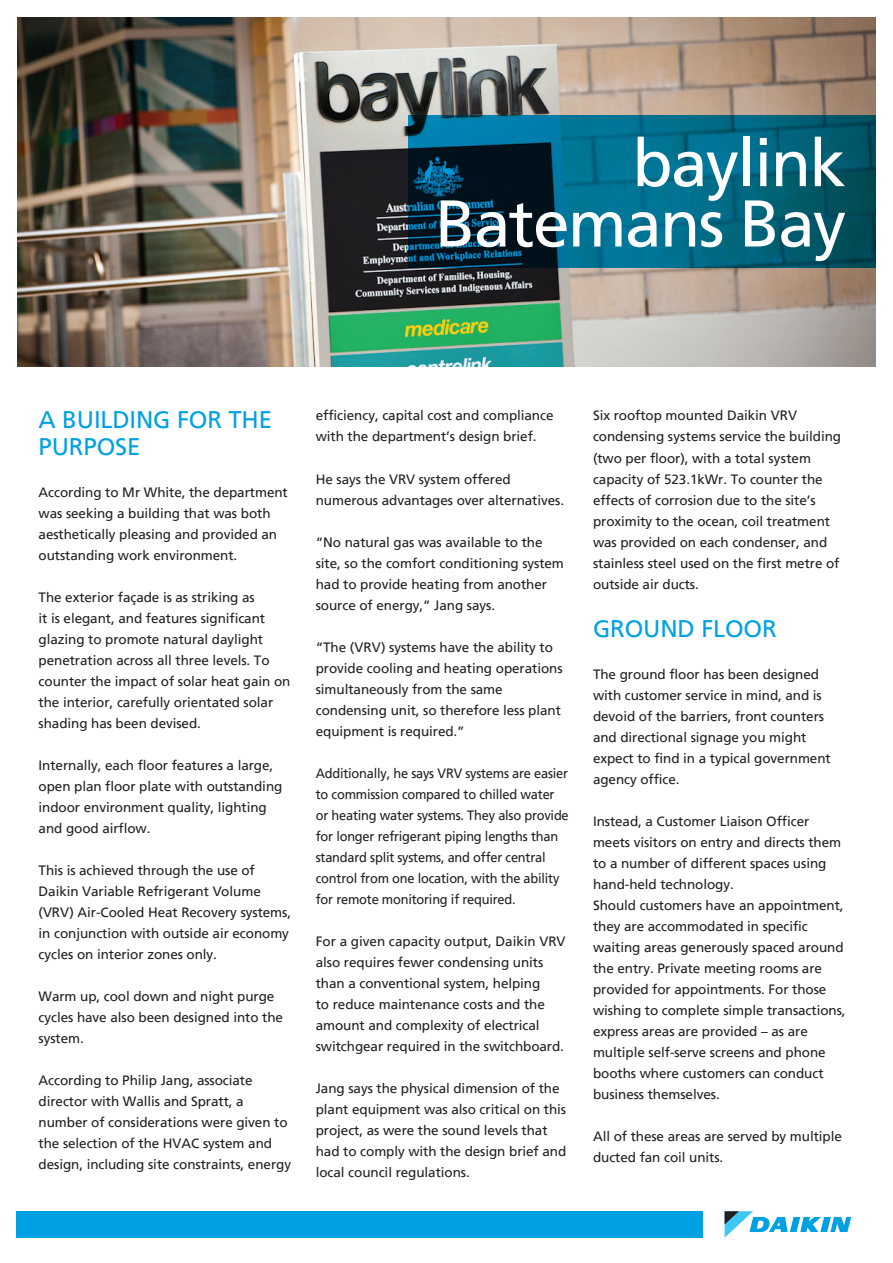
<style>
.page{position:relative;width:893px;height:1263px;background:#fff}
.page>*{position:absolute;margin:0;border:0;box-sizing:border-box;transform-origin:0 0}
.t1{font:66px "Frutiger LT";letter-spacing:-.025em;color:#fff}
.Body_Copy{font:24px/27px "Frutiger LT";letter-spacing:-.005em;color:#00a1e3}
.Body_Copy-2{font:13.5px/21px "Frutiger LT";letter-spacing:-.005em;color:#231f20}
.Body_Copy-3{font:13.5px/21px "Frutiger LT";letter-spacing:-.005em;color:#231f20;scale:.95 1}
</style>
<div class="page">
<img style="left:17px;top:17px;width:859px;height:350px">
<svg style="left:725px;top:1211px;width:126px;height:27px"></svg>
<div style="left:16px;top:1211px;width:686px;height:27px;background:#00a1e3"></div>
<svg style="left:408px;top:116px;width:468px;height:152px;background:#00566f"></svg>
<p class="t1" style="left:632px;top:124px;width:215px">baylink</p>
<p class="t1" style="left:435px;top:185px;width:412px">Batemans Bay</p>
<p class="Body_Copy" style="left:39px;top:407px;width:235px">A BUILDING FOR THE<br>PURPOSE</p>
<p class="Body_Copy-2" style="left:39px;top:482px;width:251px">According to Mr White, the department was seeking a building that was both aesthetically pleasing and provided an outstanding work environment.</p>
<p class="Body_Copy-2" style="left:39px;top:587px;width:253px">The exterior façade is as striking as<br>it is elegant, and features significant glazing to promote natural daylight penetration across all three levels. To counter the impact of solar heat gain on the interior, carefully orientated solar shading has been devised.</p>
<p class="Body_Copy-2" style="left:39px;top:755px;width:245px">Internally, each floor features a large, open plan floor plate with outstanding indoor environment quality, lighting and good airflow.</p>
<p class="Body_Copy-2" style="left:39px;top:860px;width:254px">This is achieved through the use of Daikin Variable Refrigerant Volume (VRV) Air-Cooled Heat Recovery systems, in conjunction with outside air economy cycles on interior zones only.</p>
<p class="Body_Copy-2" style="left:39px;top:986px;width:246px">Warm up, cool down and night purge cycles have also been designed into the system.</p>
<p class="Body_Copy-2" style="left:39px;top:1070px;width:254px">According to Philip Jang, associate director with Wallis and Spratt, a number of considerations were given to the selection of the HVAC system and design, including site constraints, energy</p>
<p class="Body_Copy-2" style="left:316px;top:405px;width:239px">efficiency, capital cost and compliance with the department’s design brief.</p>
<p class="Body_Copy-2" style="left:316px;top:468px;width:250px">He says the VRV system offered numerous advantages over alternatives.</p>
<p class="Body_Copy-2" style="left:316px;top:531px;width:250px">“No natural gas was available to the site, so the comfort conditioning system had to provide heating from another source of energy,” Jang says.</p>
<p class="Body_Copy-2" style="left:316px;top:636px;width:248px">“The (VRV) systems have the ability to provide cooling and heating operations simultaneously from the same condensing unit, so therefore less plant equipment is required.”</p>
<p class="Body_Copy-3" style="left:316px;top:762px;width:268px">Additionally, he says VRV systems are easier to commission compared to chilled water or heating water systems. They also provide for longer refrigerant piping lengths than standard split systems, and offer central control from one location, with the ability for remote monitoring if required.</p>
<p class="Body_Copy-2" style="left:316px;top:930px;width:251px">For a given capacity output, Daikin VRV also requires fewer condensing units than a conventional system, helping<br>to reduce maintenance costs and the amount and complexity of electrical switchgear required in the switchboard.</p>
<p class="Body_Copy-2" style="left:316px;top:1077px;width:252px">Jang says the physical dimension of the plant equipment was also critical on this project, as were the sound levels that had to comply with the design brief and local council regulations.</p>
<p class="Body_Copy-2" style="left:593px;top:405px;width:250px">Six rooftop mounted Daikin VRV condensing systems service the building (two per floor), with a total system capacity of 523.1kWr. To counter the effects of corrosion due to the site’s proximity to the ocean, coil treatment was provided on each condenser, and stainless steel used on the first metre of outside air ducts.</p>
<p class="Body_Copy" style="left:593px;top:615px;width:185px">GROUND FLOOR</p>
<p class="Body_Copy-2" style="left:593px;top:664px;width:239px">The ground floor has been designed with customer service in mind, and is devoid of the barriers, front counters and directional signage you might expect to find in a typical government agency office.</p>
<p class="Body_Copy-2" style="left:593px;top:811px;width:250px">Instead, a Customer Liaison Officer meets visitors on entry and directs them to a number of different spaces using hand-held technology.</p>
<p class="Body_Copy-2" style="left:593px;top:895px;width:254px">Should customers have an appointment, they are accommodated in specific waiting areas generously spaced around the entry. Private meeting rooms are provided for appointments. For those wishing to complete simple transactions, express areas are provided – as are multiple self-serve screens and phone booths where customers can conduct business themselves.</p>
<p class="Body_Copy-2" style="left:593px;top:1126px;width:250px">All of these areas are served by multiple ducted fan coil units.</p>
</div>
